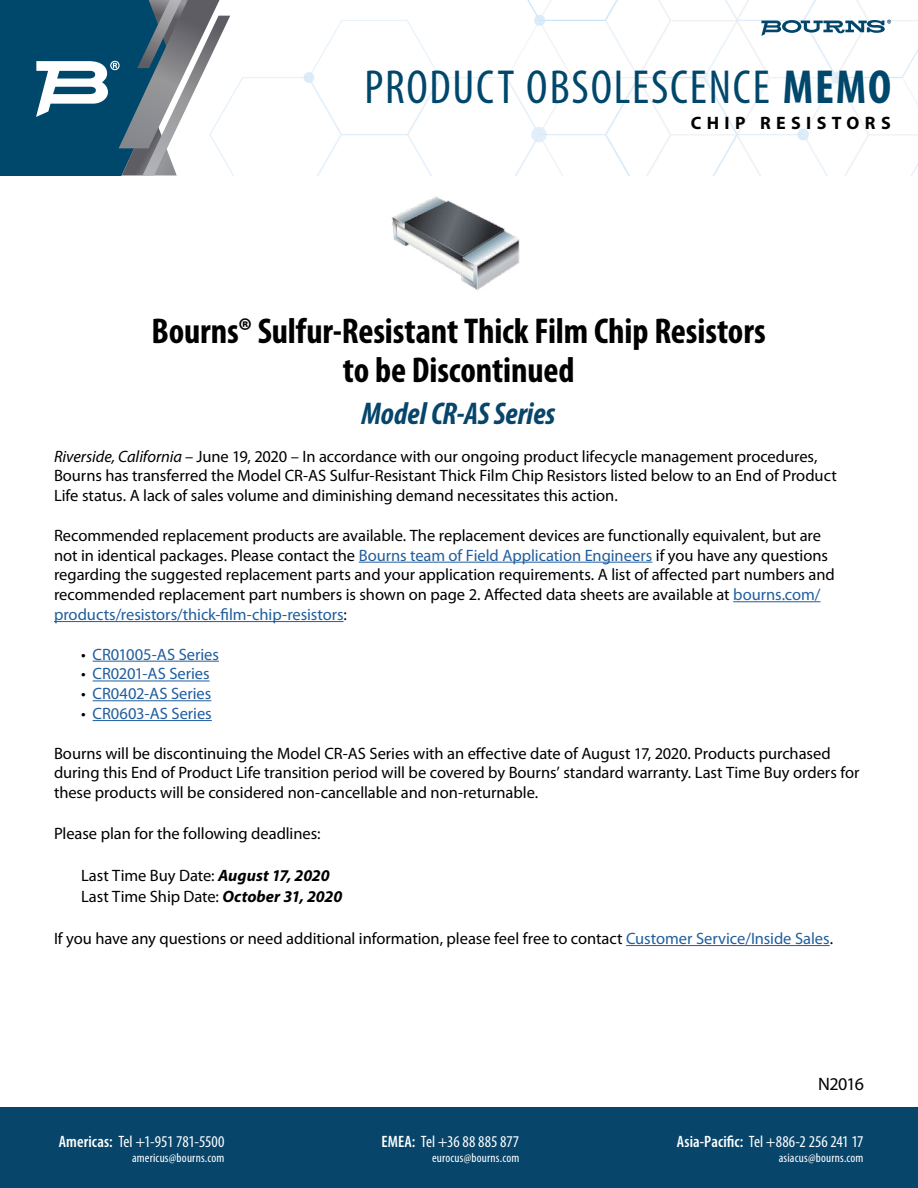
<style>
.page{position:relative;width:918px;height:1188px;background:#fff}
.page>*{position:absolute;margin:0;border:0;box-sizing:border-box;transform-origin:0 0}
.t1{font:condensed 48px "Myriad Pro";letter-spacing:.04em;color:#00476c}
.t2{font:700 condensed 36px/39px "Myriad Pro";letter-spacing:-.005em;color:#000;text-align:center}
.t3{font:italic 700 condensed 31.5px "Myriad Pro";letter-spacing:-.005em;color:#07456b}
.t4{font:700 18px "Myriad Pro";letter-spacing:.3em;color:#000}
.t5{font:18px "Myriad Pro";letter-spacing:-.04em;color:#000}
.t6{font:16.5px/19.8px "Myriad Pro";letter-spacing:-.005em;color:#000}
.t7{font:condensed 16.5px "Myriad Pro";color:#fff}
.t8{font:16.5px "Myriad Pro";color:#215e9e}
.t9{font:condensed 12.75px "Myriad Pro";letter-spacing:.015em;color:#fff}
.s1{font-weight:700}
.s2{font-style:italic}
.s3{color:#215e9e}
.s4{color:#000}
.s5{font-weight:700;font-style:italic}
.s6{font-weight:600}
</style>
<div class="page">
<div style="left:0;top:1107px;width:918px;height:81px;background:#07456b"></div>
<svg style="left:0;top:0;width:918px;height:176px"></svg>
<hr style="left:359px;top:562px;width:293px;height:1px;background:#215e9e">
<hr style="left:733px;top:601px;width:88px;height:1px;background:#215e9e">
<hr style="left:54px;top:621px;width:290px;height:1px;background:#215e9e">
<hr style="left:93px;top:661px;width:126px;height:1px;background:#215e9e">
<hr style="left:93px;top:681px;width:117px;height:1px;background:#215e9e">
<hr style="left:93px;top:700px;width:118px;height:1px;background:#215e9e">
<hr style="left:93px;top:720px;width:119px;height:1px;background:#215e9e">
<hr style="left:626px;top:945px;width:204px;height:1px;background:#215e9e">
<img style="left:391px;top:196px;width:129px;height:94px">
<h1 class="t1" style="left:364px;top:61px;width:528px">PRODUCT OBSOLESCENCE <span class="s1">MEMO</span></h1>
<p class="t4" style="left:691px;top:113px;width:202px">CHIP RESISTORS</p>
<h2 class="t2" style="left:152px;top:312px;width:616px">Bourns® Sulfur-Resistant Thick Film Chip Resistors to be Discontinued</h2>
<h3 class="t3" style="left:361px;top:397px;width:196px">Model CR-AS Series</h3>
<p class="t6" style="left:54px;top:446px;width:784px"><span class="s2">Riverside, California</span> – June 19, 2020 – In accordance with our ongoing product lifecycle management procedures,<br>Bourns has transferred the Model CR-AS Sulfur-Resistant Thick Film Chip Resistors listed below to an End of Product<br>Life status. A lack of sales volume and diminishing demand necessitates this action.</p>
<p class="t6" style="left:54px;top:526px;width:782px">Recommended replacement products are available. The replacement devices are functionally equivalent, but are not in identical packages. Please contact the <span class="s3">Bourns team of Field Application Engineers</span> if you have any questions regarding the suggested replacement parts and your application requirements. A list of affected part numbers and recommended replacement part numbers is shown on page 2. Affected data sheets are available at <span class="s3">bourns.com/ products/resistors/thick-film-chip-resistors</span>:</p>
<p class="t8" style="left:81px;top:645px;width:139px"><span class="s4">•</span> CR01005-AS Series</p>
<p class="t8" style="left:81px;top:665px;width:130px"><span class="s4">•</span> CR0201-AS Series</p>
<p class="t8" style="left:81px;top:685px;width:132px"><span class="s4">•</span> CR0402-AS Series</p>
<p class="t8" style="left:81px;top:704px;width:132px"><span class="s4">•</span> CR0603-AS Series</p>
<p class="t6" style="left:54px;top:743px;width:807px">Bourns will be discontinuing the Model CR-AS Series with an effective date of August 17, 2020. Products purchased during this End of Product Life transition period will be covered by Bourns’ standard warranty. Last Time Buy orders for these products will be considered non-cancellable and non-returnable.</p>
<p class="t6" style="left:54px;top:824px;width:268px">Please plan for the following deadlines:</p>
<p class="t6" style="left:81px;top:865px;width:263px;line-height:21px">Last Time Buy Date: <span class="s5">August 17, 2020<br></span>Last Time Ship Date: <span class="s5">October 31, 2020</span></p>
<p class="t6" style="left:54px;top:929px;width:781px">If you have any questions or need additional information, please feel free to contact <span class="s3">Customer Service/Inside Sales</span>.</p>
<p class="t7" style="left:59px;top:1132px;width:167px"><span class="s6">Americas:</span> Tel +1-951 781-5500</p>
<p class="t9" style="left:132px;top:1151px;width:94px">americus@bourns.com</p>
<p class="t7" style="left:382px;top:1132px;width:139px"><span class="s6">EMEA:</span> Tel +36 88 885 877</p>
<p class="t9" style="left:432px;top:1151px;width:89px">eurocus@bourns.com</p>
<p class="t5" style="left:818px;top:1074px;width:47px">N2016</p>
<p class="t7" style="left:677px;top:1132px;width:188px"><span class="s6">Asia-Pacific:</span> Tel +886-2 256 241 17</p>
<p class="t9" style="left:779px;top:1151px;width:86px">asiacus@bourns.com</p>
</div>
